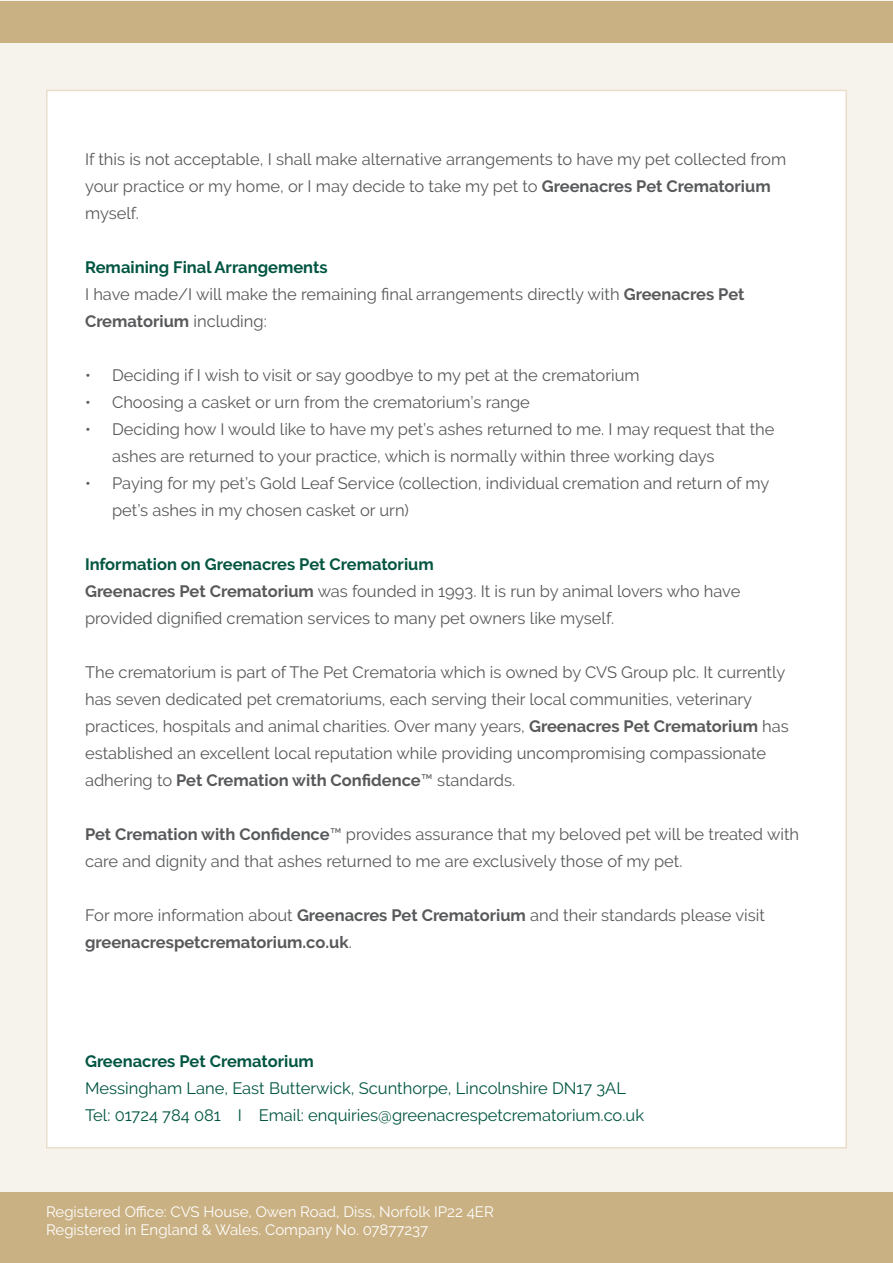
<style>
.page{position:relative;width:893px;height:1263px;background:#fff}
.page>*{position:absolute;margin:0;border:0;box-sizing:border-box;transform-origin:0 0}
.t1{font:16.5px/27px "Raleway";color:#58595b}
.t2{font:16.5px/27px "Raleway";color:#025542}
.t3{font:700 16.5px/27px "Raleway";color:#58595b}
.t4{font:700 16.5px "Raleway";color:#025542}
.t5{font:15px/18px "Raleway";color:#fff}
.s1{font-weight:700}
.s2{font-weight:700;color:#025542}
.s3{font-weight:700;color:#045541}
.s4{font-weight:400}
</style>
<div class="page">
<div style="left:1px;top:1px;width:891px;height:1261px;background:#f6f2ec"></div>
<div style="left:46px;top:90px;width:801px;height:1058px;background:#fff;border:2px solid #e8decb"></div>
<div style="left:0;top:1px;width:893px;height:42px;background:#cab183"></div>
<div style="left:0;top:1193px;width:893px;height:70px;background:#cab183"></div>
<p class="t1" style="left:85px;top:146px;width:703px">If this is not acceptable, I shall make alternative arrangements to have my pet collected from your practice or my home, or I may decide to take my pet to <span class="s1">Greenacres Pet Crematorium </span>myself.</p>
<p class="t1" style="left:85px;top:254px;width:661px"><span class="s2">Remaining Final Arrangements<br></span>I have made/I will make the remaining final arrangements directly with <span class="s1">Greenacres Pet<br>Crematorium</span> including:</p>
<p class="t1" style="left:85px;top:362px;width:556px">• Deciding if I wish to visit or say goodbye to my pet at the crematorium</p>
<p class="t1" style="left:85px;top:389px;width:446px">• Choosing a casket or urn from the crematorium’s range</p>
<p class="t1" style="left:112px;top:416px;width:664px;text-indent:-27px">• Deciding how I would like to have my pet’s ashes returned to me. I may request that the ashes are returned to your practice, which is normally within three working days</p>
<p class="t1" style="left:112px;top:470px;width:659px;text-indent:-27px">• Paying for my pet’s Gold Leaf Service (collection, individual cremation and return of my pet’s ashes in my chosen casket or urn)</p>
<p class="t1" style="left:85px;top:551px;width:657px"><span class="s3">Information on Greenacres Pet Crematorium<br></span><span class="s1">Greenacres Pet Crematorium</span> was founded in 1993. It is run by animal lovers who have provided dignified cremation services to many pet owners like myself.</p>
<p class="t1" style="left:85px;top:659px;width:705px">The crematorium is part of The Pet Crematoria which is owned by CVS Group plc. It currently has seven dedicated pet crematoriums, each serving their local communities, veterinary practices, hospitals and animal charities. Over many years, <span class="s1">Greenacres Pet Crematorium</span> has established an excellent local reputation while providing uncompromising compassionate adhering to <span class="s1">Pet Cremation with Confidence</span>™ standards.</p>
<p class="t1" style="left:85px;top:821px;width:716px"><span class="s1">Pet Cremation with Confidence</span>™ provides assurance that my beloved pet will be treated with care and dignity and that ashes returned to me are exclusively those of my pet.</p>
<p class="t3" style="left:85px;top:902px;width:681px"><span class="s4">For more information about</span> Greenacres Pet Crematorium <span class="s4">and their standards please visit </span>greenacrespetcrematorium.co.uk<span class="s4">.</span></p>
<p class="t4" style="left:85px;top:1051px;width:230px">Greenacres Pet Crematorium</p>
<p class="t2" style="left:85px;top:1074px;width:561px">Messingham Lane, East Butterwick, Scunthorpe, Lincolnshire DN17 3AL<br>Tel: 01724 784 081 I Email: enquiries@greenacrespetcrematorium.co.uk</p>
<p class="t5" style="left:46px;top:1202px;width:449px">Registered Office: CVS House, Owen Road, Diss, Norfolk IP22 4ER<br>Registered in England &amp; Wales. Company No. 07877237</p>
</div>
